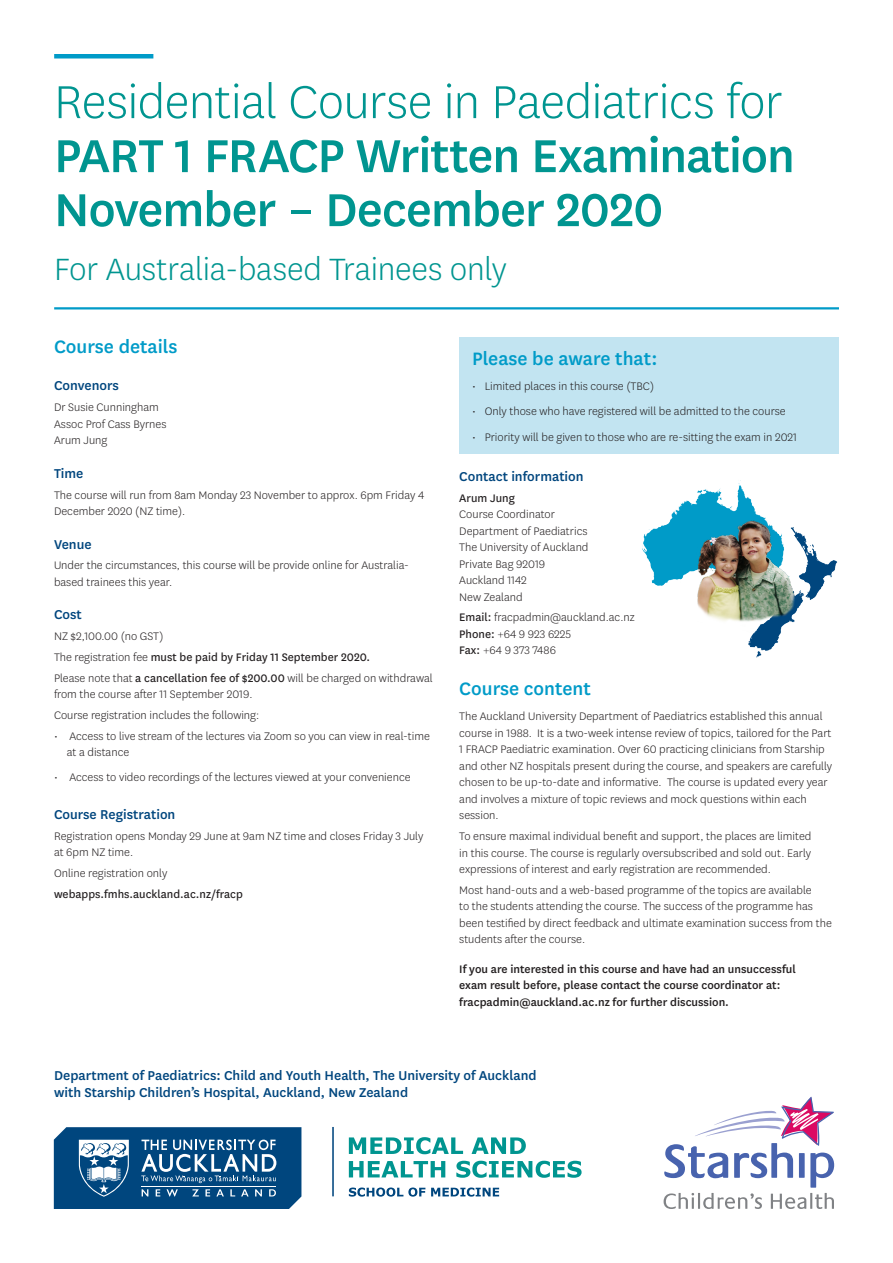
<style>
.page{position:relative;width:893px;height:1263px;background:#fff}
.page>*{position:absolute;margin:0;border:0;box-sizing:border-box;transform-origin:0 0}
.Heading_A{font:500 54px/54px "National";letter-spacing:-.02em;color:#009590}
.Heading_A-2{font:300 36px "National";letter-spacing:-.01em;color:#009590}
.Subheading_A{font:500 21px "National";color:#009bc8}
.Subheading_B{font:500 15px/16.5px "National";color:#00467e}
.Bodycopy{font:300 12.75px/16.5px "National";color:#231f20}
.Subheading_C{font:500 12.75px/16.5px "National";color:#231f20}
.Bodycopy-2{font:12.75px "National";color:#231f20}
.s1{font-weight:300}
.s2{font-weight:400}
</style>
<div class="page">
<svg style="left:54px;top:1127px;width:247px;height:82px;background:#2a6493"></svg>
<hr style="left:332px;top:1127px;width:2px;height:69px;background:#00467e">
<svg style="left:349px;top:1137px;width:114px;height:17px"></svg>
<svg style="left:472px;top:1137px;width:54px;height:17px"></svg>
<svg style="left:349px;top:1161px;width:96px;height:16px"></svg>
<svg style="left:456px;top:1161px;width:126px;height:17px"></svg>
<svg style="left:349px;top:1187px;width:76px;height:9px"></svg>
<svg style="left:431px;top:1187px;width:68px;height:9px"></svg>
<div style="left:459px;top:337px;width:380px;height:116px;background:#c2e4f1"></div>
<svg style="left:664px;top:1097px;width:170px;height:112px"></svg>
<img style="left:642px;top:480px;width:196px;height:177px">
<div style="left:54px;top:54px;width:99px;height:5px;background:#009bc8"></div>
<hr style="left:54px;top:307px;width:785px;height:2px;background:#009bc8">
<p class="Heading_A" style="left:54px;top:71px;width:742px"><span class="s1">Residential Course in Paediatrics for<br></span>PART 1 FRACP Written Examination<br>November – December 2020</p>
<p class="Heading_A-2" style="left:54px;top:247px;width:454px">For Australia-based Trainees only</p>
<p class="Subheading_A" style="left:54px;top:332px;width:125px">Course details</p>
<p class="Subheading_B" style="left:54px;top:377px;width:66px">Convenors</p>
<p class="Bodycopy" style="left:54px;top:399px;width:114px">Dr Susie Cunningham<br>Assoc Prof Cass Byrnes<br>Arum Jung</p>
<p class="Subheading_B" style="left:54px;top:464px;width:31px">Time</p>
<p class="Bodycopy" style="left:54px;top:486px;width:372px">The course will run from 8am Monday 23 November to approx. 6pm Friday 4<br>December 2020 (NZ time).</p>
<p class="Subheading_B" style="left:54px;top:535px;width:39px">Venue</p>
<p class="Bodycopy" style="left:54px;top:557px;width:356px">Under the circumstances, this course will be provide online for Australia&shy;based trainees this year.</p>
<p class="Subheading_B" style="left:54px;top:605px;width:29px">Cost</p>
<p class="Bodycopy" style="left:54px;top:627px;width:111px">NZ $2,100.00 (no GST)</p>
<p class="Bodycopy-2" style="left:54px;top:648px;width:318px"><span class="s1">The registration fee</span> must be paid by Friday 11 September 2020.</p>
<p class="Bodycopy" style="left:54px;top:669px;width:380px">Please note that <span class="s2">a cancellation fee of $200.00</span> will be charged on withdrawal from the course after 11 September 2019.</p>
<p class="Bodycopy" style="left:54px;top:706px;width:207px">Course registration includes the following:</p>
<p class="Bodycopy" style="left:67px;top:727px;width:365px;text-indent:-13px">• Access to live stream of the lectures via Zoom so you can view in real-time at a distance</p>
<p class="Bodycopy" style="left:54px;top:768px;width:358px">• Access to video recordings of the lectures viewed at your convenience</p>
<p class="Subheading_B" style="left:54px;top:805px;width:123px">Course Registration</p>
<p class="Bodycopy" style="left:54px;top:827px;width:371px">Registration opens Monday 29 June at 9am NZ time and closes Friday 3 July at 6pm NZ time.</p>
<p class="Bodycopy" style="left:54px;top:864px;width:115px">Online registration only</p>
<p class="Bodycopy-2" style="left:54px;top:885px;width:190px">webapps.fmhs.auckland.ac.nz/fracp</p>
<p class="Subheading_A" style="left:472px;top:345px;width:187px">Please be aware that:</p>
<p class="Bodycopy" style="left:472px;top:378px;width:184px">• Limited places in this course (TBC)</p>
<p class="Bodycopy" style="left:472px;top:403px;width:315px">• Only those who have registered will be admitted to the course</p>
<p class="Bodycopy" style="left:472px;top:428px;width:327px">• Priority will be given to those who are re-sitting the exam in 2021</p>
<p class="Subheading_B" style="left:459px;top:467px;width:126px">Contact information</p>
<p class="Bodycopy" style="left:459px;top:489px;width:131px"><span class="s2">Arum Jung<br></span>Course Coordinator<br>Department of Paediatrics<br>The University of Auckland<br>Private Bag 92019<br>Auckland 1142<br>New Zealand</p>
<p class="Bodycopy" style="left:459px;top:609px;width:177px"><span class="s2">Email:</span> fracpadmin@auckland.ac.nz<br><span class="s2">Phone:</span> +64 9 923 6225<br><span class="s2">Fax:</span> +64 9 373 7486</p>
<p class="Subheading_A" style="left:459px;top:675px;width:133px">Course content</p>
<p class="Bodycopy" style="left:459px;top:708px;width:374px">The Auckland University Department of Paediatrics established this annual course in 1988. It is a two-week intense review of topics, tailored for the Part 1 FRACP Paediatric examination. Over 60 practicing clinicians from Starship and other NZ hospitals present during the course, and speakers are carefully chosen to be up-to-date and informative. The course is updated every year and involves a mixture of topic reviews and mock questions within each session.</p>
<p class="Bodycopy" style="left:459px;top:827px;width:354px;text-align:justify">To ensure maximal individual benefit and support, the places are limited in this course. The course is regularly oversubscribed and sold out. Early expressions of interest and early registration are recommended.</p>
<p class="Bodycopy" style="left:459px;top:881px;width:374px">Most hand-outs and a web-based programme of the topics are available<br>to the students attending the course. The success of the programme has been testified by direct feedback and ultimate examination success from the students after the course.</p>
<p class="Subheading_C" style="left:459px;top:960px;width:338px">If you are interested in this course and have had an unsuccessful exam result before, please contact the course coordinator at: fracpadmin@auckland.ac.nz for further discussion.</p>
<p class="Subheading_B" style="left:54px;top:1066px;width:484px">Department of Paediatrics: Child and Youth Health, The University of Auckland with Starship Children’s Hospital, Auckland, New Zealand</p>
</div>
